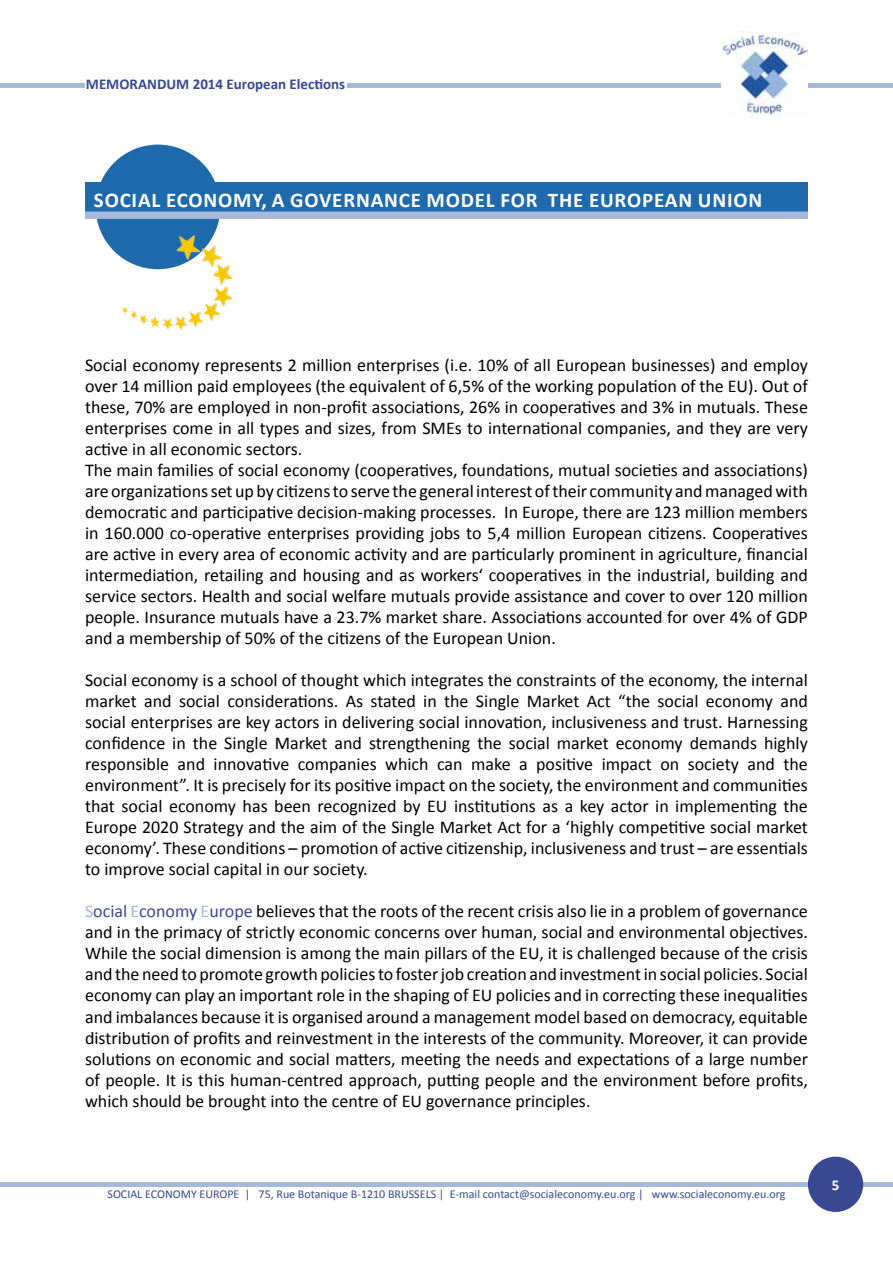
<style>
.page{position:relative;width:893px;height:1263px;background:#fff}
.page>*{position:absolute;margin:0;border:0;box-sizing:border-box;transform-origin:0 0}
.t1{font:700 21px "Calibri";letter-spacing:.04em;color:#fff}
.t2{font:18px/21px "Calibri";color:#000;text-align:justify}
.t3{font:700 15px "Calibri";color:#394893}
.t4{font:700 15px "Calibri";color:#fff}
.t5{font:12px "Calibri";color:#394893}
.s1{color:#a7b9da}
.s2{color:#394893}
</style>
<div class="page">
<hr style="left:0;top:1182px;width:893px;height:4px;background:#a7b9da">
<div style="left:808px;top:1157px;width:55px;height:55px;background:#394893;border-radius:50%"></div>
<hr style="left:0;top:83px;width:893px;height:4px;background:#a7b9da">
<img style="left:721px;top:31px;width:87px;height:87px">
<div style="left:85px;top:63px;width:261px;height:40px;background:#fff"></div>
<div style="left:96px;top:145px;width:124px;height:124px;background:#1f6aac;border-radius:50%"></div>
<div style="left:85px;top:182px;width:723px;height:33px;background:#1f6aac"></div>
<div style="left:85px;top:211px;width:723px;height:8px;background:#a7b9da"></div>
<img style="left:99px;top:228px;width:134px;height:102px">
<p class="t3" style="left:86px;top:74px;width:261px">MEMORANDUM 2014 EUROPEAN ELECTIONS</p>
<p class="t1" style="left:94px;top:186px;width:670px">SOCIAL ECONOMY, A GOVERNANCE MODEL FOR THE EU ROPEAN UNION</p>
<p class="t2" style="left:85px;top:355px;width:724px;text-align:left">Social economy represents 2 million enterprises (i.e. 10% of all European businesses) and employ over 14 million paid employees (the equivalent of 6,5% of the working population of the EU). Out of these, 70% are employed in non-profit associations, 26% in cooperatives and 3% in mutuals. These enterprises come in all types and sizes, from SMEs to international companies, and they are very active in all economic sectors.<br>The main families of social economy (cooperatives, foundations, mutual societies and associations) are organizations set up by citizens to serve the general interest of their community and managed with democratic and participative decision-making processes. In Europe, there are 123 million members in 160.000 co-operative enterprises providing jobs to 5,4 million European citizens. Cooperatives are active in every area of economic activity and are particularly prominent in agriculture, financial intermediation, retailing and housing and as workers‘ cooperatives in the industrial, building and service sectors. Health and social welfare mutuals provide assistance and cover to over 120 million people. Insurance mutuals have a 23.7% market share. Associations accounted for over 4% of GDP and a membership of 50% of the citizens of the European Union.</p>
<p class="t2" style="left:85px;top:670px;width:724px">Social economy is a school of thought which integrates the constraints of the economy, the internal market and social considerations. As stated in the Single Market Act “the social economy and social enterprises are key actors in delivering social innovation, inclusiveness and trust. Harnessing confidence in the Single Market and strengthening the social market economy demands highly responsible and innovative companies which can make a positive impact on society and the environment”. It is precisely for its positive impact on the society, the environment and communities that social economy has been recognized by EU institutions as a key actor in implementing the Europe 2020 Strategy and the aim of the Single Market Act for a ‘highly competitive social market economy’. These conditions – promotion of active citizenship, inclusiveness and trust – are essentials to improve social capital in our society.</p>
<p class="t2" style="left:85px;top:901px;width:724px"><span class="s1">S</span><span class="s2">ocial</span> <span class="s1">E</span><span class="s2">conomy</span> <span class="s1">E</span><span class="s2">urope</span> believes that the roots of the recent crisis also lie in a problem of governance and in the primacy of strictly economic concerns over human, social and environmental objectives.<br>While the social dimension is among the main pillars of the EU, it is challenged because of the crisis and the need to promote growth policies to foster job creation and investment in social policies. Social economy can play an important role in the shaping of EU policies and in correcting these inequalities and imbalances because it is organised around a management model based on democracy, equitable distribution of profits and reinvestment in the interests of the community. Moreover, it can provide solutions on economic and social matters, meeting the needs and expectations of a large number of people. It is this human-centred approach, putting people and the environment before profits, which should be brought into the centre of EU governance principles.</p>
<p class="t5" style="left:107px;top:1187px;width:679px">SOCIAL ECONOMY EUROPE | 75, Rue Botanique B-1210 BRUSSELS | E-mail contact@socialeconomy.eu.org | www.socialeconomy.eu.org</p>
<p class="t4" style="left:832px;top:1175px;width:9px">5</p>
</div>
